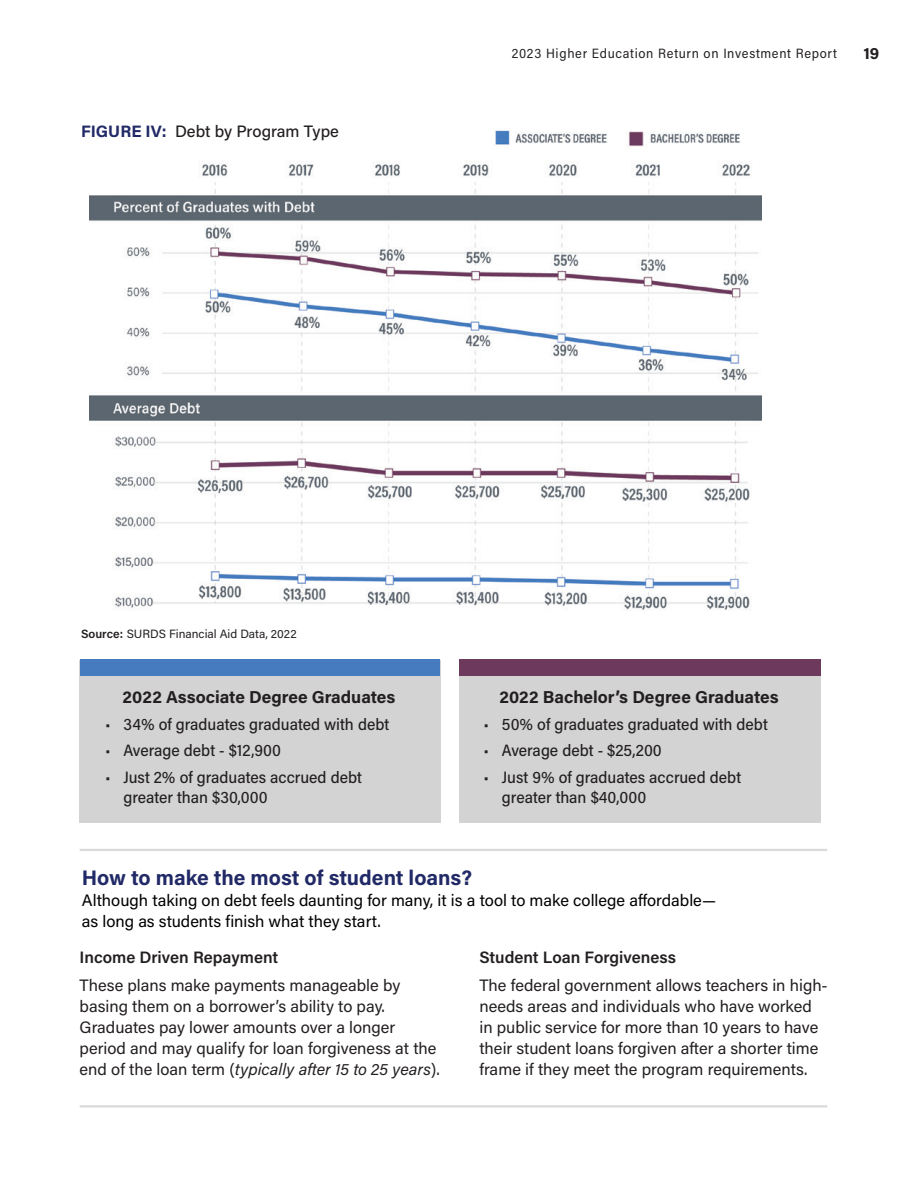
<style>
.page{position:relative;width:918px;height:1188px;background:#fff}
.page>*{position:absolute;margin:0;border:0;box-sizing:border-box;transform-origin:0 0}
.Body_Copy{font:700 21px "Acumin Pro";letter-spacing:-.005em;color:#212a66}
.Body_Copy-2{font:700 17.25px "Acumin Pro";color:#231f20}
.Body_Copy-3{font:16.5px/21px "Acumin Pro";color:#231f20}
.t1{font:500 16.5px/19.8px "Acumin Pro Semi Cond";color:#231f20}
.Body_Copy-4{font:16.5px/21px "Acumin Pro";color:#000}
.Body_Copy-5{font:600 16.5px "Acumin Pro";color:#231f20}
.Body_Copy-6{font:500 16.5px "Acumin Pro";color:#231f20}
.t2{font:700 16.5px "Acumin Pro";color:#231f20}
.t3{font:13.5px "Acumin Pro Semi Cond";letter-spacing:.05em;color:#231f20}
.Footnote_text{font:12px "Acumin Pro";color:#231f20}
.s1{font-weight:700;color:#212a66}
.s2{font-weight:600}
.s3{font-style:italic}
</style>
<div class="page">
<img style="left:90px;top:130px;width:671px;height:480px">
<div style="left:80px;top:660px;width:361px;height:163px;background:#d2d3d2"></div>
<div style="left:459px;top:660px;width:361px;height:163px;background:#d2d3d2"></div>
<div style="left:80px;top:660px;width:360px;height:16px;background:#467cbf"></div>
<div style="left:459px;top:660px;width:361px;height:16px;background:#6d3a5d"></div>
<hr style="left:80px;top:1105px;width:747px;height:2px;background:#d9dbda">
<hr style="left:80px;top:849px;width:747px;height:2px;background:#d9dbda">
<p class="Body_Copy-6" style="left:81px;top:120px;width:260px"><span class="s1">FIGURE IV:</span> Debt by Program Type</p>
<p class="t3" style="left:512px;top:44px;width:327px">2023 Higher Education Return on Investment Report</p>
<p class="t2" style="left:863px;top:41px;width:18px">19</p>
<p class="Footnote_text" style="left:81px;top:626px;width:217px"><span class="s2">Source:</span> SURDS Financial Aid Data, 2022</p>
<p class="Body_Copy-2" style="left:123px;top:685px;width:274px">2022 Associate Degree Graduates</p>
<p class="Body_Copy-2" style="left:499px;top:685px;width:281px">2022 Bachelor’s Degree Graduates</p>
<p class="t1" style="left:484px;top:713px;width:285px">• 50% of graduates graduated with debt</p>
<p class="t1" style="left:484px;top:740px;width:179px">• Average debt - $25,200</p>
<p class="t1" style="left:502px;top:766px;width:241px;text-indent:-18px">• Just 9% of graduates accrued debt greater than $40,000</p>
<p class="t1" style="left:105px;top:713px;width:285px">• 34% of graduates graduated with debt</p>
<p class="t1" style="left:105px;top:740px;width:177px">• Average debt - $12,900</p>
<p class="t1" style="left:123px;top:766px;width:240px;text-indent:-18px">• Just 2% of graduates accrued debt greater than $30,000</p>
<p class="Body_Copy" style="left:82px;top:863px;width:392px">How to make the most of student loans?</p>
<p class="Body_Copy-4" style="left:82px;top:889px;width:636px">Although taking on debt feels daunting for many, it is a tool to make college affordable— as long as students finish what they start.</p>
<p class="Body_Copy-5" style="left:80px;top:946px;width:200px">Income Driven Repayment</p>
<p class="Body_Copy-3" style="left:80px;top:974px;width:362px">These plans make payments manageable by basing them on a borrower’s ability to pay.<br>Graduates pay lower amounts over a longer period and may qualify for loan forgiveness at the end of the loan term (<span class="s3">typically after 15 to 25 years</span>).</p>
<p class="Body_Copy-5" style="left:479px;top:946px;width:198px">Student Loan Forgiveness</p>
<p class="Body_Copy-3" style="left:479px;top:974px;width:350px">The federal government allows teachers in high&shy;needs areas and individuals who have worked in public service for more than 10 years to have their student loans forgiven after a shorter time frame if they meet the program requirements.</p>
</div>
